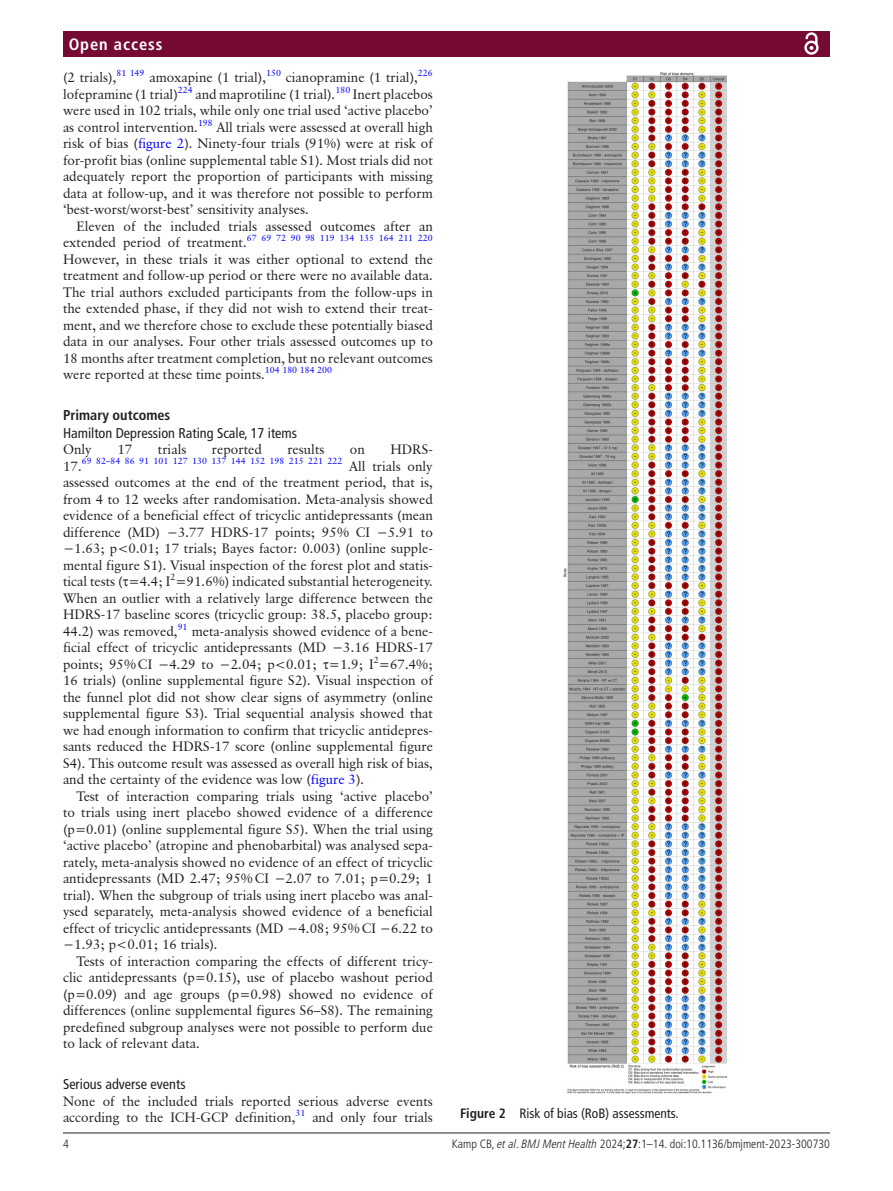
<style>
.page{position:relative;width:893px;height:1191px;background:#fff}
.page>*{position:absolute;margin:0;border:0;box-sizing:border-box;transform-origin:0 0}
.t1{font:700 condensed 16.5px "Frutiger LT Pro";letter-spacing:.055em;color:#fff}
.t2{font:condensed 14.25px "Frutiger LT Pro";color:#231f20}
.t3{font:700 condensed 14.25px "Frutiger LT Pro";color:#231f20}
.t4{font:13.5px/16.5px "Classical Garamond BT";color:#231f20;text-align:justify}
.t5{font:condensed 13.5px "Frutiger LT Pro";color:#231f20}
.t6{font:300 condensed 12px "Frutiger LT Pro";color:#231f20}
.t7{font:9px "Classical Garamond BT";color:#00f}
.s1{color:#00f}
.s2{font-size:13.5px;color:#231f20}
.s3{font-weight:700}
.s4{font-style:italic}
</style>
<div class="page">
<hr style="left:63px;top:1132px;width:767px;height:1px;background:#231f20">
<div style="left:63px;top:31px;width:767px;height:25px;background:#750b34"></div>
<svg style="left:804px;top:32px;width:15px;height:23px"></svg>
<img style="left:563px;top:72px;width:164px;height:1021px">
<p class="t1" style="left:69px;top:34px;width:95px">Open access</p>
<p class="t4" style="left:63px;top:69px;width:371px">(2 trials),<sup>81</sup> <sup>149</sup> amoxapine (1 trial),<sup>150</sup> cianopramine (1 trial),<sup>226 </sup>lofepramine (1 trial)<sup>224</sup> and maprotiline (1 trial).<sup>180</sup> Inert placebos were used in 102 trials, while only one trial used ‘active placebo’ as control intervention.<sup>198</sup> All trials were assessed at overall high risk of bias (<span class="s1">figure 2</span>). Ninety-four trials (91%) were at risk of for-profit bias (online supplemental table S1). Most trials did not adequately report the proportion of participants with missing data at follow-up, and it was therefore not possible to perform ‘best-worst/worst-best’ sensitivity analyses.</p>
<p class="t4" style="left:76px;top:218px;width:358px">Eleven of the included trials assessed outcomes after an</p>
<p class="t7" style="left:63px;top:233px;width:371px"><span class="s2">extended period of treatment.</span>67 69 72 90 98 119 134 135 164 211 220</p>
<p class="t4" style="left:63px;top:251px;width:371px">However, in these trials it was either optional to extend the treatment and follow-up period or there were no available data.<br>The trial authors excluded participants from the follow-ups in the extended phase, if they did not wish to extend their treat&shy;ment, and we therefore chose to exclude these potentially biased data in our analyses. Four other trials assessed outcomes up to 18 months after treatment completion, but no relevant outcomes were reported at these time points.<sup>104</sup> <sup>180</sup> <sup>184</sup> <sup>200</sup></p>
<p class="t3" style="left:63px;top:407px;width:109px">Primary outcomes</p>
<p class="t2" style="left:63px;top:424px;width:236px">Hamilton Depression Rating Scale, 17 items</p>
<p class="t4" style="left:63px;top:441px;width:30px">Only</p>
<p class="t4" style="left:117px;top:441px;width:17px">17</p>
<p class="t4" style="left:158px;top:441px;width:30px">trials</p>
<p class="t4" style="left:212px;top:441px;width:51px">reported</p>
<p class="t4" style="left:287px;top:441px;width:39px">results</p>
<p class="t4" style="left:350px;top:441px;width:17px">on</p>
<p class="t4" style="left:390px;top:441px;width:44px">HDRS-</p>
<p class="t7" style="left:63px;top:456px;width:281px"><span class="s2">17.</span>69 82–84 86 91 101 127 130 137 144 152 198 215 221 222</p>
<p class="t4" style="left:63px;top:457px;width:371px;text-indent:286px">All trials only assessed outcomes at the end of the treatment period, that is, from 4 to 12 weeks after randomisation. Meta-analysis showed evidence of a beneficial effect of tricyclic antidepressants (mean difference (MD) −3.77 HDRS-17 points; 95% CI −5.91 to −1.63; p&lt;0.01; 17 trials; Bayes factor: 0.003) (online supple&shy;mental figure S1). Visual inspection of the forest plot and statis&shy;tical tests ( =4.4; I<sup>2</sup>=91.6%) indicated substantial heterogeneity.<br>When an outlier with a relatively large difference between the HDRS-17 baseline scores (tricyclic group: 38.5, placebo group:<br>44.2) was removed,<sup>91</sup> meta-analysis showed evidence of a bene&shy;ficial effect of tricyclic antidepressants (MD −3.16 HDRS-17 points; 95%CI −4.29 to −2.04; p&lt;0.01; =1.9; I<sup>2</sup>=67.4%; 16 trials) (online supplemental figure S2). Visual inspection of the funnel plot did not show clear signs of asymmetry (online supplemental figure S3). Trial sequential analysis showed that we had enough information to confirm that tricyclic antidepres&shy;sants reduced the HDRS-17 score (online supplemental figure S4). This outcome result was assessed as overall high risk of bias, and the certainty of the evidence was low (<span class="s1">figure 3</span>).</p>
<p class="t4" style="left:63px;top:787px;width:371px;text-indent:14px">Test of interaction comparing trials using ‘active placebo’ to trials using inert placebo showed evidence of a difference (p=0.01) (online supplemental figure S5). When the trial using ‘active placebo’ (atropine and phenobarbital) was analysed sepa&shy;rately, meta-analysis showed no evidence of an effect of tricyclic antidepressants (MD 2.47; 95%CI −2.07 to 7.01; p=0.29; 1 trial). When the subgroup of trials using inert placebo was anal&shy;ysed separately, meta-analysis showed evidence of a beneficial effect of tricyclic antidepressants (MD −4.08; 95%CI −6.22 to −1.93; p&lt;0.01; 16 trials).</p>
<p class="t4" style="left:63px;top:952px;width:371px;text-indent:14px">Tests of interaction comparing the effects of different tricy&shy;clic antidepressants (p=0.15), use of placebo washout period (p=0.09) and age groups (p=0.98) showed no evidence of differences (online supplemental figures S6–S8). The remaining predefined subgroup analyses were not possible to perform due to lack of relevant data.</p>
<p class="t2" style="left:63px;top:1075px;width:124px">Serious adverse events</p>
<p class="t4" style="left:63px;top:1092px;width:371px">None of the included trials reported serious adverse events according to the ICH-GCP definition,<sup>31</sup> and only four trials</p>
<p class="t5" style="left:460px;top:1105px;width:220px"><span class="s3">Figure 2</span> Risk of bias (RoB) assessments.</p>
<p class="t6" style="left:63px;top:1136px;width:7px">4</p>
<p class="t6" style="left:452px;top:1136px;width:380px">Kamp CB, <span class="s4">et al</span>. <span class="s4">BMJ Ment Health</span> 2024;<span class="s3">27</span>:1–14. doi:10.1136/bmjment-2023-300730</p>
</div>
